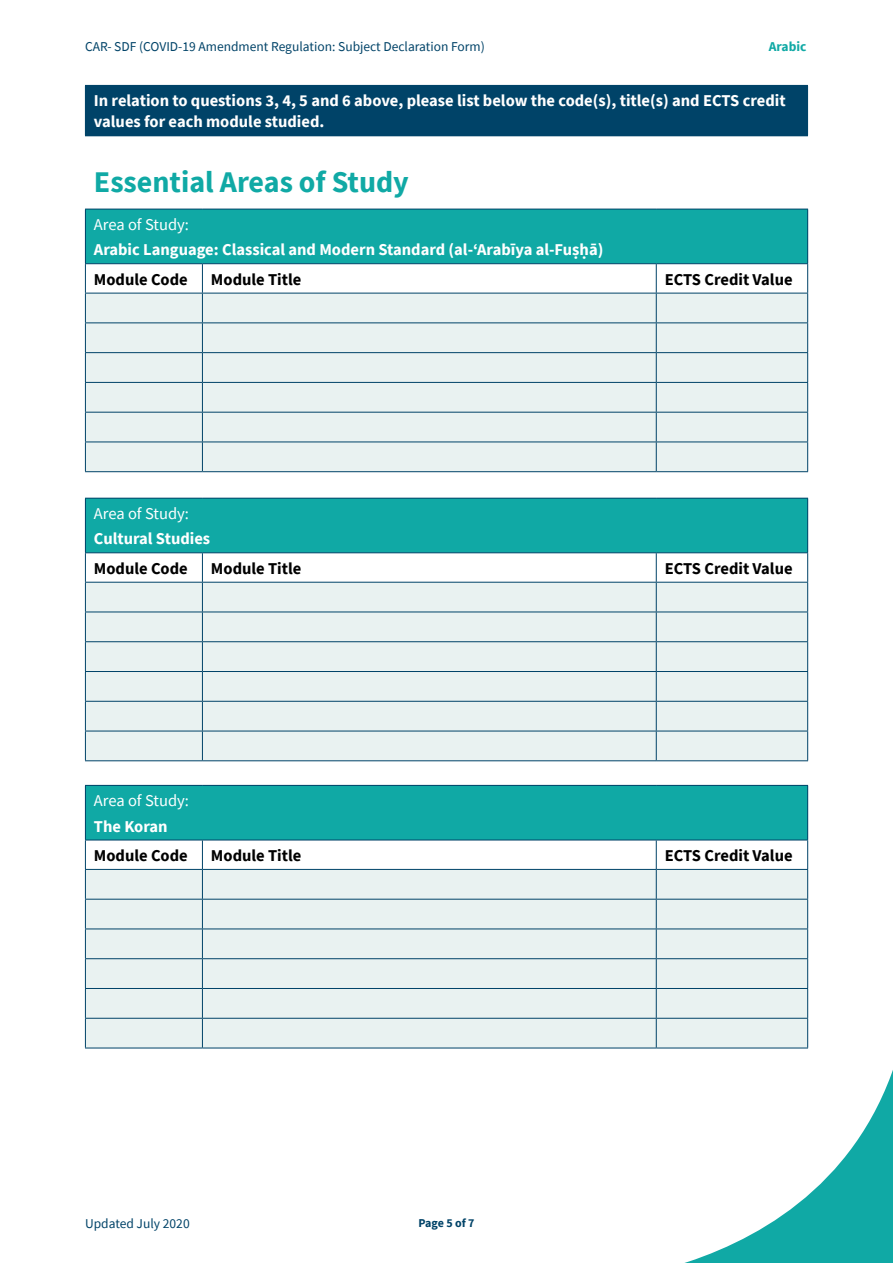
<style>
.page{position:relative;width:893px;height:1263px;background:#fff}
.page>*{position:absolute;margin:0;border:0;box-sizing:border-box;transform-origin:0 0}
.Body_text_2020{font:700 30px "Source Sans Pro";color:#10a9a5}
.Body_text_2020-2{font:700 16.5px/21px "Source Sans Pro";color:#fff}
.Body_text_2020-3{font:700 16.5px "Source Sans Pro";color:#000}
.Body_text_2020-4{font:16.5px "Source Sans Pro";color:#fff}
.t1{font:13.5px "Source Sans Pro";color:#004368}
.t2{font:700 13.5px "Source Sans Pro";color:#10a9a5}
.t3{font:700 12px "Source Sans Pro";letter-spacing:-.01em;color:#004368}
</style>
<div class="page">
<svg style="left:684px;top:953px;width:209px;height:310px"></svg>
<div style="left:85px;top:209px;width:723px;height:55px;background:#10a9a5"></div>
<hr style="left:85px;top:209px;width:117px;height:1px;background:#004368">
<hr style="left:85px;top:209px;width:1px;height:54px;background:#004368">
<hr style="left:202px;top:209px;width:454px;height:1px;background:#004368">
<hr style="left:656px;top:209px;width:152px;height:1px;background:#004368">
<hr style="left:807px;top:209px;width:1px;height:54px;background:#004368">
<hr style="left:85px;top:263px;width:117px;height:1px;background:#004368">
<hr style="left:202px;top:263px;width:454px;height:1px;background:#004368">
<hr style="left:656px;top:263px;width:152px;height:1px;background:#004368">
<svg style="left:85px;top:264px;width:723px;height:207px;background:#e3edee"></svg>
<hr style="left:85px;top:471px;width:117px;height:1px;background:#004368">
<hr style="left:202px;top:471px;width:454px;height:1px;background:#004368">
<hr style="left:656px;top:471px;width:152px;height:1px;background:#004368">
<div style="left:85px;top:498px;width:723px;height:55px;background:#10a9a5"></div>
<hr style="left:85px;top:498px;width:117px;height:1px;background:#004368">
<hr style="left:85px;top:498px;width:1px;height:54px;background:#004368">
<hr style="left:202px;top:498px;width:454px;height:1px;background:#004368">
<hr style="left:656px;top:498px;width:152px;height:1px;background:#004368">
<hr style="left:807px;top:498px;width:1px;height:54px;background:#004368">
<hr style="left:85px;top:552px;width:117px;height:1px;background:#004368">
<hr style="left:202px;top:552px;width:454px;height:1px;background:#004368">
<hr style="left:656px;top:552px;width:152px;height:1px;background:#004368">
<svg style="left:85px;top:553px;width:723px;height:207px;background:#e3edee"></svg>
<hr style="left:85px;top:760px;width:117px;height:1px;background:#004368">
<hr style="left:202px;top:760px;width:454px;height:1px;background:#004368">
<hr style="left:656px;top:760px;width:152px;height:1px;background:#004368">
<div style="left:85px;top:785px;width:723px;height:55px;background:#10a9a5"></div>
<div style="left:86px;top:1019px;width:721px;height:29px;background:#e9f2f1"></div>
<hr style="left:85px;top:785px;width:117px;height:1px;background:#004368">
<hr style="left:85px;top:786px;width:1px;height:54px;background:#004368">
<hr style="left:202px;top:785px;width:454px;height:1px;background:#004368">
<hr style="left:656px;top:785px;width:152px;height:1px;background:#004368">
<hr style="left:807px;top:786px;width:1px;height:54px;background:#004368">
<svg style="left:85px;top:840px;width:723px;height:178px"></svg>
<hr style="left:85px;top:1018px;width:117px;height:1px;background:#004368">
<hr style="left:85px;top:1018px;width:1px;height:30px;background:#004368">
<hr style="left:202px;top:1018px;width:454px;height:1px;background:#004368">
<hr style="left:202px;top:1018px;width:1px;height:30px;background:#004368">
<hr style="left:656px;top:1018px;width:152px;height:1px;background:#004368">
<hr style="left:656px;top:1018px;width:1px;height:30px;background:#004368">
<hr style="left:807px;top:1018px;width:1px;height:30px;background:#004368">
<hr style="left:85px;top:1048px;width:117px;height:1px;background:#004368">
<hr style="left:202px;top:1048px;width:454px;height:1px;background:#004368">
<hr style="left:656px;top:1048px;width:152px;height:1px;background:#004368">
<div style="left:85px;top:85px;width:722px;height:51px;background:#004368"></div>
<hr style="left:85px;top:85px;width:723px;height:1px;background:#004368">
<hr style="left:807px;top:86px;width:1px;height:49px;background:#004368">
<hr style="left:85px;top:135px;width:723px;height:1px;background:#004368">
<p class="t1" style="left:85px;top:37px;width:401px">CAR- SDF (COVID-19 Amendment Regulation: Subject Declaration Form)</p>
<p class="t2" style="left:769px;top:37px;width:39px">Arabic</p>
<p class="Body_text_2020-2" style="left:94px;top:90px;width:693px">In relation to questions 3, 4, 5 and 6 above, please list below the code(s), title(s) and ECTS credit values for each module studied.</p>
<p class="Body_text_2020" style="left:94px;top:162px;width:316px">Essential Areas of Study</p>
<p class="Body_text_2020-4" style="left:94px;top:214px;width:97px">Area of Study:</p>
<p class="Body_text_2020-2" style="left:94px;top:239px;width:511px">Arabic Language: Classical and Modern Standard (al-‘Arabīya al-Fuṣḥā)</p>
<p class="Body_text_2020-3" style="left:94px;top:268px;width:95px">Module Code</p>
<p class="Body_text_2020-3" style="left:211px;top:268px;width:92px">Module Title</p>
<p class="Body_text_2020-3" style="left:665px;top:268px;width:129px">ECTS Credit Value</p>
<p class="Body_text_2020-4" style="left:94px;top:503px;width:97px">Area of Study:</p>
<p class="Body_text_2020-2" style="left:94px;top:528px;width:118px">Cultural Studies</p>
<p class="Body_text_2020-3" style="left:94px;top:557px;width:95px">Module Code</p>
<p class="Body_text_2020-3" style="left:211px;top:557px;width:92px">Module Title</p>
<p class="Body_text_2020-3" style="left:665px;top:557px;width:129px">ECTS Credit Value</p>
<p class="Body_text_2020-4" style="left:94px;top:790px;width:97px">Area of Study:</p>
<p class="Body_text_2020-2" style="left:94px;top:815px;width:75px">The Koran</p>
<p class="Body_text_2020-3" style="left:94px;top:844px;width:95px">Module Code</p>
<p class="Body_text_2020-3" style="left:211px;top:844px;width:92px">Module Title</p>
<p class="Body_text_2020-3" style="left:665px;top:844px;width:129px">ECTS Credit Value</p>
<p class="t1" style="left:85px;top:1215px;width:106px">Updated July 2020</p>
<p class="t3" style="left:418px;top:1215px;width:58px">Page 5 of 7</p>
</div>
